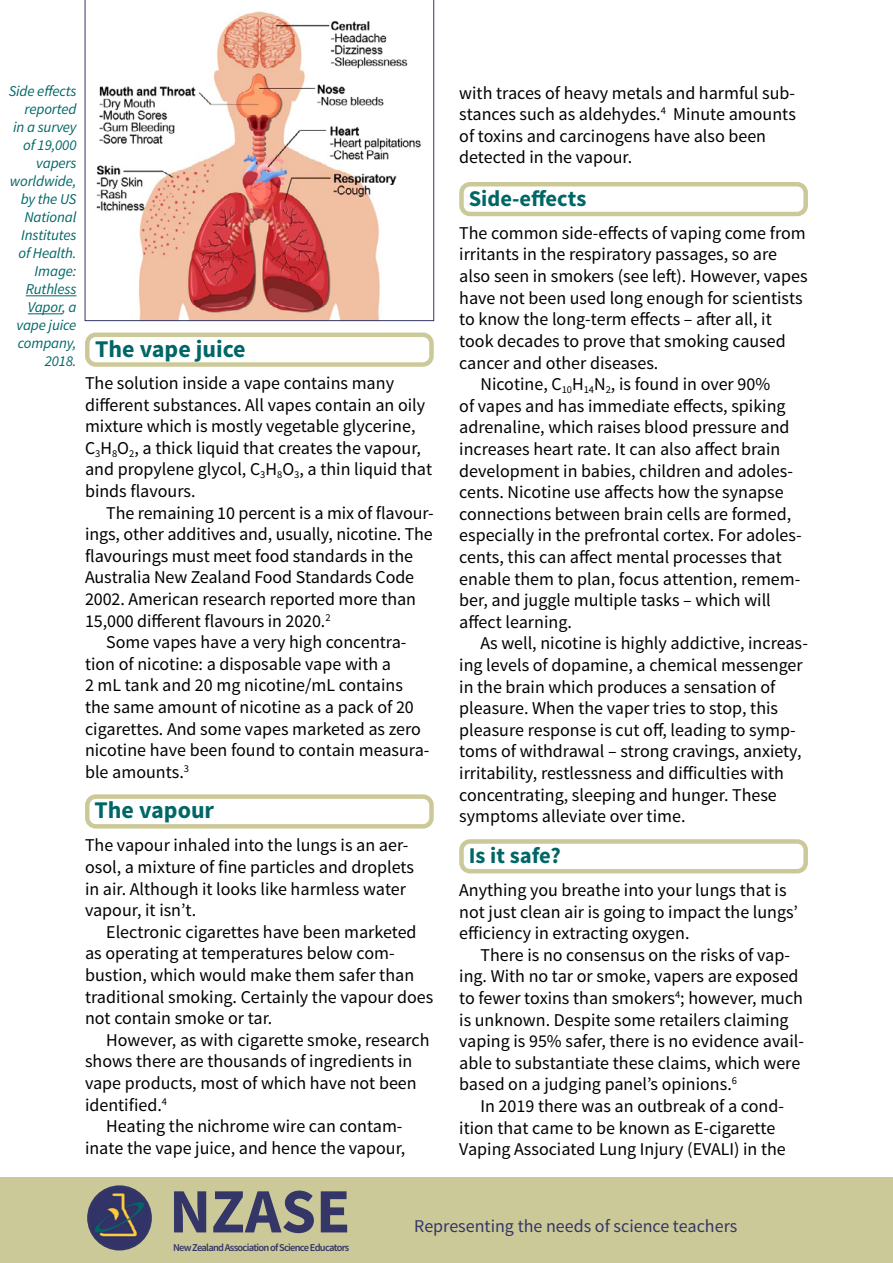
<style>
.page{position:relative;width:893px;height:1263px;background:#fff}
.page>*{position:absolute;margin:0;border:0;box-sizing:border-box;transform-origin:0 0}
.t1{font:700 63px "Source Sans Pro";color:#333666}
.t2{font:700 24px "Source Sans Pro";color:#066}
.Sub_head_teal{font:700 22.5px "Source Sans Pro";color:#066}
.t3{font:18px/21.6px "Source Sans Pro";color:#000}
.t4{font:18px "Source Sans Pro";color:#333666}
.t5{font:italic 15px/18px "Source Sans Pro";letter-spacing:-.01em;color:#066;text-align:right}
.t6{font:600 10.5px "Source Sans Pro";letter-spacing:-.07em;color:#333666}
</style>
<div class="page">
<div style="left:0;top:1178px;width:893px;height:85px;background:#ccc999"></div>
<img style="left:84px;top:1177px;width:76px;height:74px">
<div style="left:87px;top:1185px;width:65px;height:65px;border:3px solid #333666;border-radius:50%"></div>
<div style="left:85px;top:333px;width:349px;height:34px;border:4px solid #ccc999;border-radius:9px"></div>
<div style="left:459px;top:182px;width:349px;height:34px;border:4px solid #ccc999;border-radius:9px"></div>
<hr style="left:26px;top:295px;width:51px;height:1px;background:#066">
<hr style="left:28px;top:313px;width:34px;height:1px;background:#066">
<svg style="left:85px;top:0;width:349px;height:321px"></svg>
<div style="left:85px;top:794px;width:349px;height:34px;border:4px solid #ccc999;border-radius:9px"></div>
<div style="left:459px;top:839px;width:349px;height:34px;border:4px solid #ccc999;border-radius:9px"></div>
<p class="t5" style="left:9px;top:82px;width:69px">Side effects reported<br>in a survey of 19,000 vapers worldwide, by the US<br>National<br>Institutes of Health.<br>Image:<br>Ruthless<br>Vapor, a vape juice company,<br>2018.</p>
<p class="t3" style="left:459px;top:82px;width:338px">with traces of heavy metals and harmful sub&shy;stances such as aldehydes.<sup>4</sup> Minute amounts of toxins and carcinogens have also been detected in the vapour.</p>
<p class="Sub_head_teal" style="left:469px;top:184px;width:119px">Side-effects</p>
<p class="t3" style="left:459px;top:222px;width:350px">The common side-effects of vaping come from irritants in the respiratory passages, so are also seen in smokers (see left). However, vapes have not been used long enough for scientists to know the long-term effects – after all, it took decades to prove that smoking caused cancer and other diseases.</p>
<p class="t3" style="left:459px;top:374px;width:344px;text-indent:21px">Nicotine, C<sub>10</sub>H<sub>14</sub>N<sub>2</sub>, is found in over 90%<br>of vapes and has immediate effects, spiking adrenaline, which raises blood pressure and increases heart rate. It can also affect brain development in babies, children and adoles&shy;cents. Nicotine use affects how the synapse connections between brain cells are formed, especially in the prefrontal cortex. For adoles&shy;cents, this can affect mental processes that enable them to plan, focus attention, remem&shy;ber, and juggle multiple tasks – which will affect learning.</p>
<p class="t3" style="left:459px;top:633px;width:350px;text-indent:21px">As well, nicotine is highly addictive, increas&shy;ing levels of dopamine, a chemical messenger in the brain which produces a sensation of pleasure. When the vaper tries to stop, this pleasure response is cut off, leading to symp&shy;toms of withdrawal – strong cravings, anxiety, irritability, restlessness and difficulties with concentrating, sleeping and hunger. These</p>
<p class="t2" style="left:95px;top:333px;width:152px">The vape juice</p>
<p class="t3" style="left:85px;top:372px;width:349px">The solution inside a vape contains many different substances. All vapes contain an oily mixture which is mostly vegetable glycerine, C<sub>3</sub>H<sub>8</sub>O<sub>2</sub>, a thick liquid that creates the vapour, and propylene glycol, C<sub>3</sub>H<sub>8</sub>O<sub>3</sub>, a thin liquid that binds flavours.</p>
<p class="t3" style="left:85px;top:502px;width:350px;text-indent:21px">The remaining 10 percent is a mix of flavour&shy;ings, other additives and, usually, nicotine. The flavourings must meet food standards in the Australia New Zealand Food Standards Code 2002. American research reported more than 15,000 different flavours in 2020.<sup>2</sup></p>
<p class="t3" style="left:85px;top:632px;width:346px;text-indent:21px">Some vapes have a very high concentra&shy;tion of nicotine: a disposable vape with a<br>2 mL tank and 20 mg nicotine/mL contains the same amount of nicotine as a pack of 20 cigarettes. And some vapes marketed as zero nicotine have been found to contain measura&shy;ble amounts.<sup>3</sup></p>
<p class="t2" style="left:95px;top:794px;width:121px">The vapour</p>
<p class="t3" style="left:459px;top:806px;width:228px">symptoms alleviate over time.</p>
<p class="t3" style="left:85px;top:835px;width:331px">The vapour inhaled into the lungs is an aer&shy;osol, a mixture of fine particles and droplets in air. Although it looks like harmless water vapour, it isn’t.</p>
<p class="t3" style="left:85px;top:921px;width:350px;text-indent:21px">Electronic cigarettes have been marketed as operating at temperatures below com&shy;bustion, which would make them safer than traditional smoking. Certainly the vapour does not contain smoke or tar.</p>
<p class="t3" style="left:85px;top:1029px;width:346px;text-indent:21px">However, as with cigarette smoke, research shows there are thousands of ingredients in vape products, most of which have not been identified.<sup>4</sup></p>
<p class="t3" style="left:85px;top:1116px;width:322px;text-align:right">Heating the nichrome wire can contam&shy;inate the vape juice, and hence the vapour,</p>
<p class="Sub_head_teal" style="left:469px;top:841px;width:94px">Is it safe?</p>
<p class="t3" style="left:459px;top:879px;width:340px">Anything you breathe into your lungs that is not just clean air is going to impact the lungs’ efficiency in extracting oxygen.</p>
<p class="t3" style="left:459px;top:944px;width:346px;text-indent:21px">There is no consensus on the risks of vap&shy;ing. With no tar or smoke, vapers are exposed to fewer toxins than smokers<sup>4</sup>; however, much is unknown. Despite some retailers claiming vaping is 95% safer, there is no evidence avail&shy;able to substantiate these claims, which were based on a judging panel’s opinions.<sup>6</sup></p>
<p class="t3" style="left:459px;top:1095px;width:328px;text-indent:21px">In 2019 there was an outbreak of a cond&shy;ition that came to be known as E-cigarette<br>Vaping Associated Lung Injury (EVALI) in the</p>
<h1 class="t1" style="left:169px;top:1171px;width:183px">NZASE</h1>
<p class="t6" style="left:173px;top:1241px;width:178px">New Zealand Association of Science Educators</p>
<p class="t4" style="left:414px;top:1215px;width:325px">Representing the needs of science teachers</p>
</div>
